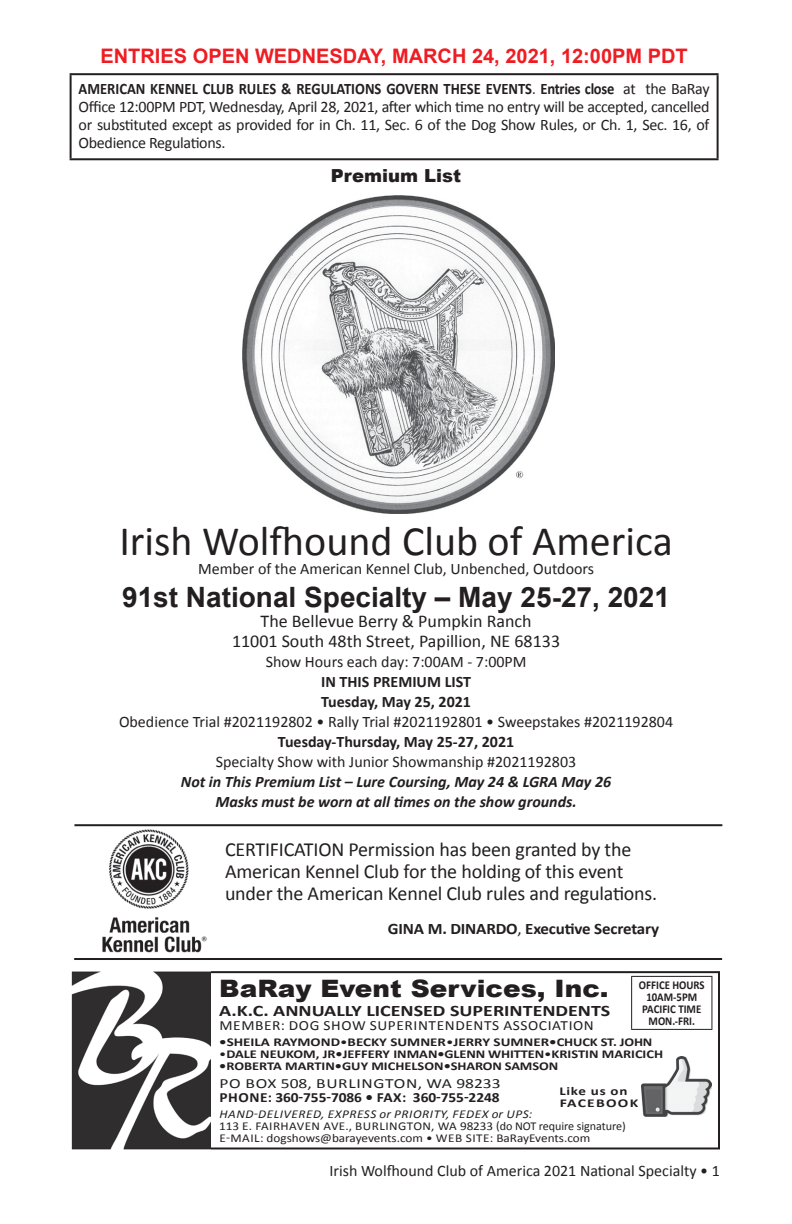
<style>
.page{position:relative;width:792px;height:1224px;background:#fff}
.page>*{position:absolute;margin:0;border:0;box-sizing:border-box;transform-origin:0 0}
.MainText27{font:42px "Calibri";color:#231f20}
.MainText27-2{font:700 28px "Arial";color:#231f20}
.t1{font:900 24px "Arial";color:#231f20;scale:1.1 1}
.t2{font:20px/22px "Calibri";letter-spacing:-.01em;color:#231f20}
.t3{font:700 20px "Arial";color:#ee1d23}
.MainText13{font:18px "Calibri";color:#231f20}
.MainText27-3{font:900 18px "Arial";color:#231f20}
.MainText27-4{font:16px/18px "Calibri";color:#231f20;text-align:justify;scale:.91 1}
.MainText13-2{font:16px "Calibri";color:#231f20}
.MainText27-5{font:16px "Calibri";color:#231f20}
.MainText13-3{font:italic 700 16px "Calibri";color:#231f20}
.MainText13-4{font:700 16px "Calibri";color:#231f20}
.MainText13-5{font:700 16px "Calibri";color:#231f20;scale:1.25 1}
.MainText13-6{font:700 16px "Calibri";color:#231f20;scale:1.06 1}
.MainText27-6{font:14px "Calibri";letter-spacing:.04em;color:#231f20;scale:1.1 1}
.t4{font:700 14px "Calibri";letter-spacing:-.005em;color:#231f20;scale:1.1 1}
.MainText27-7{font:14px "Calibri";letter-spacing:.04em;color:#231f20;scale:1.25 1}
.t5{font:12px "Calibri";color:#231f20;scale:1.1 1}
.MainText27-8{font:700 12px "Calibri";color:#231f20;scale:1.2 1}
.MainText27-9{font:700 12px "Calibri";color:#231f20;scale:1.25 1}
.t6{font:italic 12px "Calibri";letter-spacing:.04em;color:#231f20;scale:1.1 1}
.MainText27-10{font:700 12px "Calibri";color:#231f20;scale:.9 1}
.MainText27-11{font:700 12px "Calibri";letter-spacing:.08em;color:#231f20;scale:1.3 1}
.s1{font-weight:700}
.s2{font-weight:400}
</style>
<div class="page">
<hr style="left:70px;top:73px;width:649px;height:2px;background:#231f20">
<hr style="left:70px;top:75px;width:2px;height:83px;background:#231f20">
<hr style="left:717px;top:75px;width:2px;height:83px;background:#231f20">
<hr style="left:70px;top:158px;width:649px;height:2px;background:#231f20">
<img style="left:102px;top:829px;width:105px;height:124px">
<hr style="left:74px;top:824px;width:648px;height:2px;background:#231f20">
<hr style="left:74px;top:958px;width:648px;height:2px;background:#231f20">
<div style="left:72px;top:971px;width:648px;height:178px;border:2px solid #231f20"></div>
<img style="left:641px;top:1056px;width:70px;height:61px">
<hr style="left:631px;top:976px;width:81px;height:1px;background:#231f20">
<hr style="left:631px;top:977px;width:1px;height:52px;background:#231f20">
<hr style="left:711px;top:977px;width:1px;height:52px;background:#231f20">
<hr style="left:631px;top:1029px;width:81px;height:1px;background:#231f20">
<img style="left:71px;top:971px;width:139px;height:179px">
<img style="left:242px;top:196px;width:312px;height:318px">
<p class="t3" style="left:101px;top:42px;width:589px">ENTRIES OPEN WEDNESDAY, MARCH 24, 2021, 12:00PM PDT</p>
<p class="MainText27-4" style="left:79px;top:80px;width:695px"><span class="s1">AMERICAN KENNEL CLUB RULES &amp; REGULATIONS GOVERN THESE EVENTS</span>. <span class="s1">Entries close</span> at the BaRay Office 12:00PM PDT, Wednesday, April 28, 2021, after which time no entry will be accepted, cancelled or substituted except as provided for in Ch. 11, Sec. 6 of the Dog Show Rules, or Ch. 1, Sec. 16, of Obedience Regulations.</p>
<p class="MainText27-3" style="left:331px;top:163px;width:132px">Premium List</p>
<p class="MainText27" style="left:119px;top:514px;width:555px">Irish Wolfhound Club of America</p>
<p class="MainText27-5" style="left:198px;top:558px;width:398px">Member of the American Kennel Club, Unbenched, Outdoors</p>
<p class="MainText27-2" style="left:122px;top:579px;width:549px">91st National Specialty – May 25-27, 2021</p>
<p class="MainText13" style="left:261px;top:610px;width:273px">The Bellevue Berry &amp; Pumpkin Ranch</p>
<p class="MainText13" style="left:232px;top:630px;width:330px">11001 South 48th Street, Papillion, NE 68133</p>
<p class="MainText13-2" style="left:266px;top:652px;width:262px">Show Hours each day: 7:00AM - 7:00PM</p>
<p class="MainText13-4" style="left:321px;top:672px;width:151px">IN THIS PREMIUM LIST</p>
<p class="MainText13-4" style="left:321px;top:692px;width:151px">Tuesday, May 25, 2021</p>
<p class="MainText13-2" style="left:119px;top:712px;width:556px">Obedience Trial #2021192802 • Rally Trial #2021192801 • Sweepstakes #2021192804</p>
<p class="MainText13-4" style="left:278px;top:732px;width:238px">Tuesday-Thursday, May 25-27, 2021</p>
<p class="MainText13-2" style="left:216px;top:752px;width:362px">Specialty Show with Junior Showmanship #2021192803</p>
<p class="MainText13-3" style="left:181px;top:772px;width:432px">Not in This Premium List – Lure Coursing, May 24 &amp; LGRA May 26</p>
<p class="MainText13-3" style="left:215px;top:792px;width:363px">Masks must be worn at all times on the show grounds.</p>
<p class="t2" style="left:225px;top:838px;width:434px">CERTIFICATION Permission has been granted by the<br>American Kennel Club for the holding of this event under the American Kennel Club rules and regulations.</p>
<p class="MainText13-6" style="left:388px;top:918px;width:257px">GINA M. DINARDO<span class="s2">,</span> Executive Secretary</p>
<p class="t1" style="left:219px;top:971px;width:356px">BaRay Event Services, Inc.</p>
<p class="MainText13-5" style="left:219px;top:1001px;width:314px">A.K.C. ANNUALLY LICENSED SUPERINTENDENTS</p>
<p class="MainText27-6" style="left:220px;top:1017px;width:342px">MEMBER: DOG SHOW SUPERINTENDENTS ASSOCIATION</p>
<p class="MainText27-9" style="left:219px;top:1035px;width:348px">•SHEILA RAYMOND<span class="s2">•</span>BECKY SUMNER<span class="s2">•</span>JERRY SUMNER•CHUCK ST. JOHN</p>
<p class="MainText27-8" style="left:219px;top:1047px;width:371px"><span class="s2">•</span>DALE NEUKOM, JR•JEFFERY INMAN•GLENN WHITTEN<span class="s2">•</span>KRISTIN MARICICH</p>
<p class="MainText27-8" style="left:219px;top:1059px;width:284px">•ROBERTA MARTIN•GUY MICHELSON•SHARON SAMSON</p>
<p class="MainText27-7" style="left:220px;top:1075px;width:226px">PO BOX 508, BURLINGTON, WA 98233</p>
<p class="t4" style="left:220px;top:1089px;width:256px">PHONE: 360-755-7086 • FAX: 360-755-2248</p>
<p class="t6" style="left:220px;top:1106px;width:286px">HAND-DELIVERED, EXPRESS or PRIORITY, FEDEX or UPS:</p>
<p class="t5" style="left:219px;top:1119px;width:371px">113 E. FAIRHAVEN AVE., BURLINGTON, WA 98233 (do NOT require signature)</p>
<p class="t5" style="left:220px;top:1131px;width:339px">E-MAIL: dogshows@barayevents.com • WEB SITE: BaRayEvents.com</p>
<p class="MainText27-10" style="left:639px;top:978px;width:75px">OFFICE HOURS</p>
<p class="MainText27-10" style="left:646px;top:990px;width:58px">10AM-5PM</p>
<p class="MainText27-10" style="left:642px;top:1002px;width:67px">PACIFIC TIME</p>
<p class="MainText27-10" style="left:649px;top:1014px;width:53px">MON.-FRI.</p>
<p class="MainText27-9" style="left:559px;top:1083px;width:56px">Like us on</p>
<p class="MainText27-11" style="left:560px;top:1095px;width:62px">FACEBOOK</p>
<p class="MainText27-5" style="left:330px;top:1161px;width:392px">Irish Wolfhound Club of America 2021 National Specialty • 1</p>
</div>
